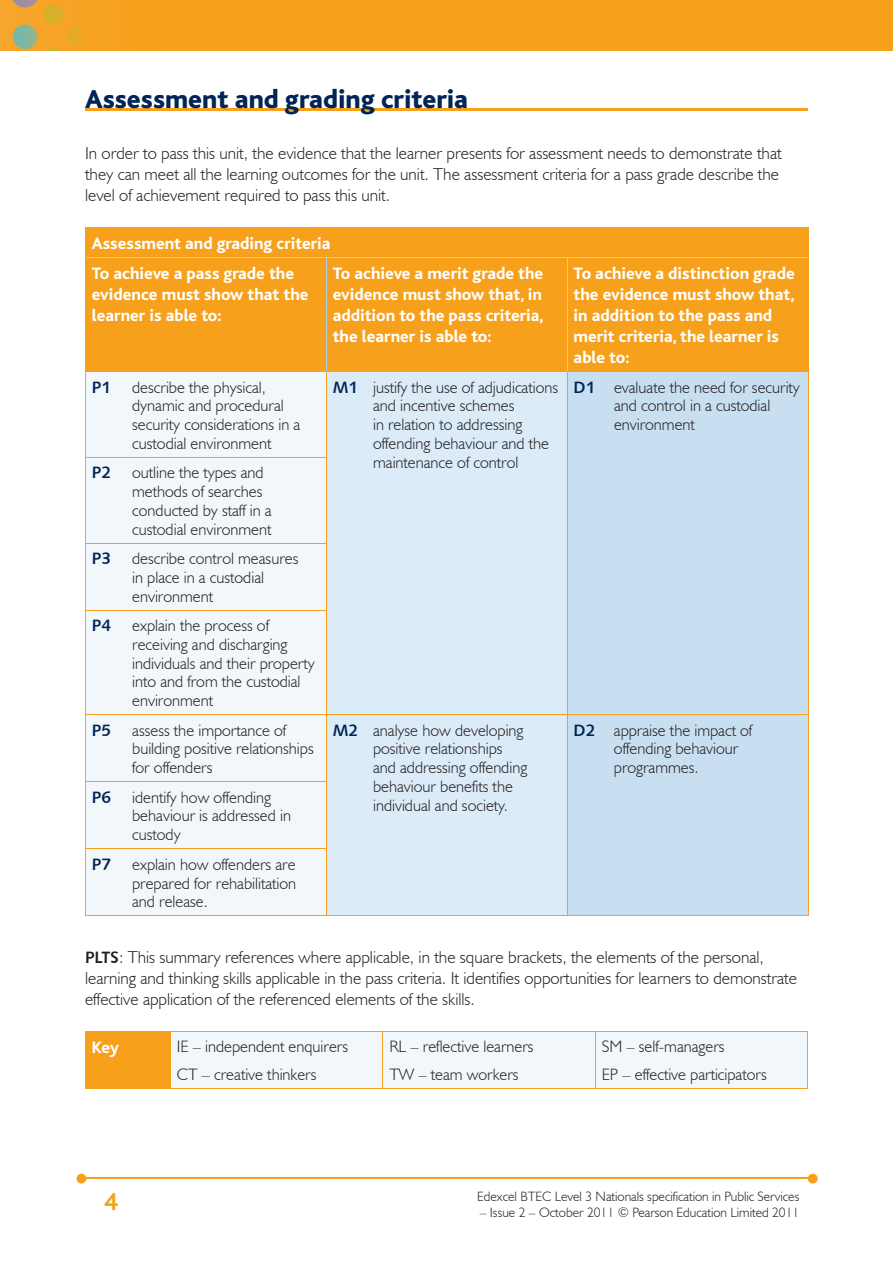
<style>
.page{position:relative;width:893px;height:1263px;background:#fff}
.page>*{position:absolute;margin:0;border:0;box-sizing:border-box;transform-origin:0 0}
.t1{font:800 27px "Bliss";color:#002556}
.t2{font:700 25.5px "Bliss";color:#f6a01b}
.t3{font:300 17.25px/21px "Humanist 521 BT";color:#231f20}
.t4{font:800 17.25px/21px "Bliss";color:#fff}
.t5{font:300 16.5px/18.8px "Humanist 521 BT";color:#231f20}
.t6{font:16.5px "Humanist 531 BT Bold A";color:#002556}
.t7{font:300 13.5px "Humanist 521 BT";color:#231f20}
.s1{font-family:"Humanist 531 BT Bold A";font-weight:400;color:#002556}
.s2{font-family:"Humanist 531 BT Bold A";font-weight:400;font-size:16.5px}
</style>
<div class="page">
<img style="left:0;top:0;width:893px;height:51px">
<hr style="left:82px;top:1178px;width:728px;height:1px;background:#f6a01b">
<svg style="left:808px;top:1174px;width:10px;height:9px"></svg>
<svg style="left:77px;top:1174px;width:9px;height:9px"></svg>
<hr style="left:85px;top:108px;width:723px;height:2px;background:#f6a01b">
<div style="left:86px;top:228px;width:722px;height:143px;background:#f6a01b"></div>
<div style="left:86px;top:372px;width:240px;height:543px;background:#f2f7fb"></div>
<div style="left:327px;top:372px;width:240px;height:543px;background:#dbebf7"></div>
<div style="left:568px;top:372px;width:240px;height:543px;background:#c8dff2"></div>
<svg style="left:85px;top:228px;width:1px;height:29px"></svg>
<svg style="left:808px;top:228px;width:1px;height:29px"></svg>
<hr style="left:85px;top:227px;width:241px;height:1px;background:#f6a01b">
<hr style="left:326px;top:227px;width:241px;height:1px;background:#f6a01b">
<hr style="left:567px;top:227px;width:241px;height:1px;background:#f6a01b">
<hr style="left:85px;top:257px;width:1px;height:114px;background:#f6a01b">
<hr style="left:86px;top:257px;width:240px;height:1px;background:#accfed">
<hr style="left:326px;top:258px;width:1px;height:113px;background:#accfed">
<hr style="left:326px;top:257px;width:241px;height:1px;background:#accfed">
<hr style="left:567px;top:258px;width:1px;height:113px;background:#accfed">
<hr style="left:808px;top:257px;width:1px;height:114px;background:#f6a01b">
<hr style="left:567px;top:257px;width:241px;height:1px;background:#accfed">
<hr style="left:85px;top:372px;width:1px;height:85px;background:#f6a01b">
<hr style="left:85px;top:371px;width:241px;height:1px;background:#f6a01b">
<hr style="left:326px;top:372px;width:1px;height:85px;background:#f6a01b">
<hr style="left:326px;top:371px;width:241px;height:1px;background:#f6a01b">
<hr style="left:567px;top:372px;width:1px;height:85px;background:#f6a01b">
<hr style="left:567px;top:457px;width:1px;height:86px;background:#f6a01b">
<hr style="left:567px;top:543px;width:1px;height:67px;background:#f6a01b">
<hr style="left:567px;top:610px;width:1px;height:104px;background:#f6a01b">
<hr style="left:808px;top:372px;width:1px;height:85px;background:#f6a01b">
<hr style="left:808px;top:457px;width:1px;height:86px;background:#f6a01b">
<hr style="left:808px;top:543px;width:1px;height:67px;background:#f6a01b">
<hr style="left:808px;top:610px;width:1px;height:104px;background:#f6a01b">
<hr style="left:567px;top:371px;width:241px;height:1px;background:#f6a01b">
<hr style="left:326px;top:458px;width:1px;height:85px;background:#f6a01b">
<hr style="left:85px;top:458px;width:1px;height:85px;background:#f6a01b">
<hr style="left:85px;top:457px;width:242px;height:1px;background:#f6a01b">
<hr style="left:326px;top:543px;width:1px;height:67px;background:#f6a01b">
<hr style="left:85px;top:543px;width:1px;height:67px;background:#f6a01b">
<hr style="left:85px;top:543px;width:242px;height:1px;background:#f6a01b">
<hr style="left:326px;top:610px;width:1px;height:104px;background:#f6a01b">
<hr style="left:85px;top:610px;width:1px;height:104px;background:#f6a01b">
<hr style="left:85px;top:610px;width:242px;height:1px;background:#f6a01b">
<hr style="left:326px;top:715px;width:1px;height:66px;background:#f6a01b">
<hr style="left:567px;top:715px;width:1px;height:67px;background:#f6a01b">
<hr style="left:567px;top:782px;width:1px;height:67px;background:#f6a01b">
<hr style="left:567px;top:849px;width:1px;height:66px;background:#f6a01b">
<hr style="left:85px;top:715px;width:1px;height:66px;background:#f6a01b">
<hr style="left:808px;top:715px;width:1px;height:67px;background:#f6a01b">
<hr style="left:808px;top:782px;width:1px;height:67px;background:#f6a01b">
<hr style="left:808px;top:849px;width:1px;height:66px;background:#f6a01b">
<hr style="left:85px;top:714px;width:241px;height:1px;background:#f6a01b">
<hr style="left:326px;top:714px;width:241px;height:1px;background:#f6a01b">
<hr style="left:567px;top:714px;width:241px;height:1px;background:#f6a01b">
<hr style="left:326px;top:782px;width:1px;height:66px;background:#f6a01b">
<hr style="left:85px;top:782px;width:1px;height:66px;background:#f6a01b">
<hr style="left:85px;top:781px;width:242px;height:1px;background:#f6a01b">
<hr style="left:326px;top:849px;width:1px;height:66px;background:#f6a01b">
<hr style="left:85px;top:915px;width:241px;height:1px;background:#f6a01b">
<hr style="left:326px;top:915px;width:241px;height:1px;background:#f6a01b">
<hr style="left:567px;top:915px;width:241px;height:1px;background:#f6a01b">
<hr style="left:85px;top:849px;width:1px;height:66px;background:#f6a01b">
<hr style="left:85px;top:848px;width:242px;height:1px;background:#f6a01b">
<div style="left:85px;top:1031px;width:85px;height:57px;background:#f6a01b"></div>
<div style="left:171px;top:1032px;width:636px;height:55px;background:#f2f7fb"></div>
<hr style="left:170px;top:1087px;width:213px;height:1px;background:#f6a01b">
<hr style="left:383px;top:1087px;width:212px;height:1px;background:#f6a01b">
<hr style="left:595px;top:1087px;width:213px;height:1px;background:#f6a01b">
<hr style="left:170px;top:1031px;width:1px;height:56px;background:#f6a01b">
<hr style="left:383px;top:1031px;width:1px;height:56px;background:#f6a01b">
<hr style="left:595px;top:1031px;width:1px;height:56px;background:#f6a01b">
<hr style="left:807px;top:1031px;width:1px;height:56px;background:#f6a01b">
<hr style="left:170px;top:1031px;width:213px;height:1px;background:#f6a01b">
<hr style="left:383px;top:1031px;width:212px;height:1px;background:#f6a01b">
<hr style="left:595px;top:1031px;width:213px;height:1px;background:#f6a01b">
<h1 class="t1" style="left:85px;top:85px;width:384px">Assessment and grading criteria</h1>
<p class="t3" style="left:85px;top:142px;width:698px">In order to pass this unit, the evidence that the learner presents for assessment needs to demonstrate that they can meet all the learning outcomes for the unit. The assessment criteria for a pass grade describe the level of achievement required to pass this unit.</p>
<p class="t4" style="left:92px;top:228px;width:240px;line-height:30.2px">Assessment and grading criteria<br>To achieve a pass grade the</p>
<p class="t4" style="left:92px;top:284px;width:218px">evidence must show that the learner is able to:</p>
<p class="t4" style="left:333px;top:263px;width:213px;text-align:justify">To achieve a merit grade the evidence must show that, in addition to the pass criteria, the learner is able to:</p>
<p class="t4" style="left:574px;top:263px;width:223px">To achieve a distinction grade the evidence must show that, in addition to the pass and merit criteria, the learner is able to:</p>
<p class="t6" style="left:92px;top:377px;width:21px">P1</p>
<p class="t5" style="left:132px;top:377px;width:170px">describe the physical, dynamic and procedural security considerations in a custodial environment</p>
<p class="t5" style="left:373px;top:377px;width:187px;text-indent:-40px"><span class="s1">M1</span> justify the use of adjudications and incentive schemes<br>in relation to addressing offending behaviour and the maintenance of control</p>
<p class="t5" style="left:614px;top:377px;width:187px;text-indent:-40px"><span class="s1">D1</span> evaluate the need for security and control in a custodial environment</p>
<p class="t6" style="left:92px;top:462px;width:21px">P2</p>
<p class="t5" style="left:132px;top:463px;width:141px">outline the types and methods of searches conducted by staff in a custodial environment</p>
<p class="t6" style="left:92px;top:548px;width:21px">P3</p>
<p class="t5" style="left:132px;top:549px;width:168px">describe control measures in place in a custodial environment</p>
<p class="t6" style="left:92px;top:615px;width:21px">P4</p>
<p class="t5" style="left:132px;top:616px;width:184px">explain the process of receiving and discharging individuals and their property into and from the custodial environment</p>
<p class="t6" style="left:92px;top:720px;width:21px">P5</p>
<p class="t5" style="left:132px;top:720px;width:183px">assess the importance of building positive relationships for offenders</p>
<p class="t5" style="left:373px;top:720px;width:156px;text-indent:-40px"><span class="s1">M2</span> analyse how developing positive relationships and addressing offending behaviour benefits the individual and society.</p>
<p class="t5" style="left:614px;top:720px;width:140px;text-indent:-40px"><span class="s1">D2</span> appraise the impact of offending behaviour programmes.</p>
<p class="t6" style="left:92px;top:787px;width:21px">P6</p>
<p class="t5" style="left:132px;top:787px;width:160px">identify how offending behaviour is addressed in custody</p>
<p class="t6" style="left:92px;top:854px;width:21px">P7</p>
<p class="t5" style="left:132px;top:854px;width:165px;text-align:justify">explain how offenders are prepared for rehabilitation and release.</p>
<p class="t3" style="left:85px;top:946px;width:713px"><span class="s2">PLTS</span>: This summary references where applicable, in the square brackets, the elements of the personal, learning and thinking skills applicable in the pass criteria. It identifies opportunities for learners to demonstrate effective application of the referenced elements of the skills.</p>
<p class="t4" style="left:92px;top:1037px;width:29px">Key</p>
<p class="t5" style="left:177px;top:1033px;width:173px;line-height:27.3px">IE – independent enquirers<br>CT – creative thinkers</p>
<p class="t5" style="left:389px;top:1033px;width:146px;line-height:27.3px">RL – reflective learners<br>TW – team workers</p>
<p class="t5" style="left:602px;top:1033px;width:166px;line-height:27.3px">SM – self-managers<br>EP – effective participators</p>
<h2 class="t2" style="left:104px;top:1188px;width:15px">4</h2>
<p class="t7" style="left:477px;top:1188px;width:324px">Edexcel BTEC Level 3 Nationals specification in Public Services</p>
<p class="t7" style="left:480px;top:1204px;width:321px">– Issue 2 – October 2011 © Pearson Education Limited 2011</p>
</div>
